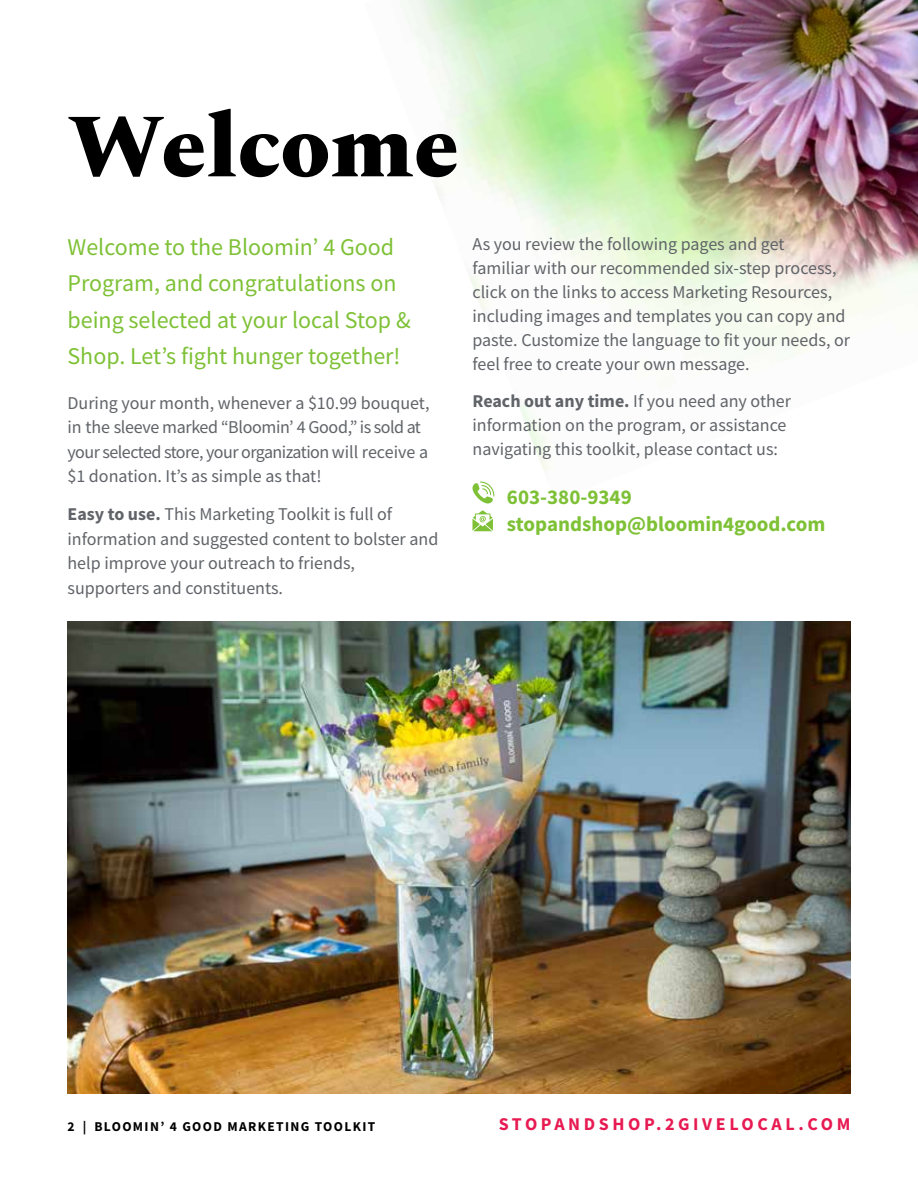
<style>
.page{position:relative;width:918px;height:1188px;background:#fff}
.page>*{position:absolute;margin:0;border:0;box-sizing:border-box;transform-origin:0 0}
.t1{font:800 90px "Spectral";color:#000}
.t2{font:24px/36.6px "Source Sans Pro";color:#7ec136}
.t3{font:700 21px/27.8px "Source Sans Pro";color:#7ec136}
.t4{font:18px/24px "Source Sans Pro";color:#606368}
.t5{font:700 18px "Source Sans Pro";letter-spacing:.2em;color:#e71a52}
.t6{font:700 13.5px "Source Sans Pro";letter-spacing:.1em;color:#000}
.s1{font-weight:700}
</style>
<div class="page">
<img style="left:400px;top:0;width:518px;height:497px">
<svg style="left:472px;top:482px;width:22px;height:22px"></svg>
<svg style="left:472px;top:510px;width:21px;height:21px"></svg>
<img style="left:68px;top:621px;width:782px;height:473px">
<h1 class="t1" style="left:68px;top:81px;width:393px">Welcome</h1>
<h2 class="t2" style="left:68px;top:228px;width:345px">Welcome to the Bloomin’ 4 Good Program, and congratulations on being selected at your local Stop &amp; Shop. Let’s fight hunger together!</h2>
<p class="t4" style="left:68px;top:391px;width:364px;line-height:24.5px">During your month, whenever a $10.99 bouquet, in the sleeve marked “Bloomin’ 4 Good,” is sold at your selected store, your organization will receive a $1 donation. It’s as simple as that!</p>
<p class="t4" style="left:68px;top:502px;width:372px;line-height:24.5px"><span class="s1">Easy to use.</span> This Marketing Toolkit is full of information and suggested content to bolster and help improve your outreach to friends, supporters and constituents.</p>
<p class="t4" style="left:472px;top:232px;width:379px">As you review the following pages and get<br>familiar with our recommended six-step process, click on the links to access Marketing Resources, including images and templates you can copy and paste. Customize the language to fit your needs, or feel free to create your own message.</p>
<p class="t4" style="left:472px;top:389px;width:320px"><span class="s1">Reach out any time.</span> If you need any other information on the program, or assistance navigating this toolkit, please contact us:</p>
<p class="t3" style="left:507px;top:482px;width:320px">603-380-9349 stopandshop@bloomin4good.com</p>
<p class="t6" style="left:68px;top:1117px;width:309px">2 | BLOOMIN’ 4 GOOD MARKETING TOOLKIT</p>
<p class="t5" style="left:499px;top:1112px;width:353px">STOPANDSHOP.2GIVELOCAL.COM</p>
</div>
